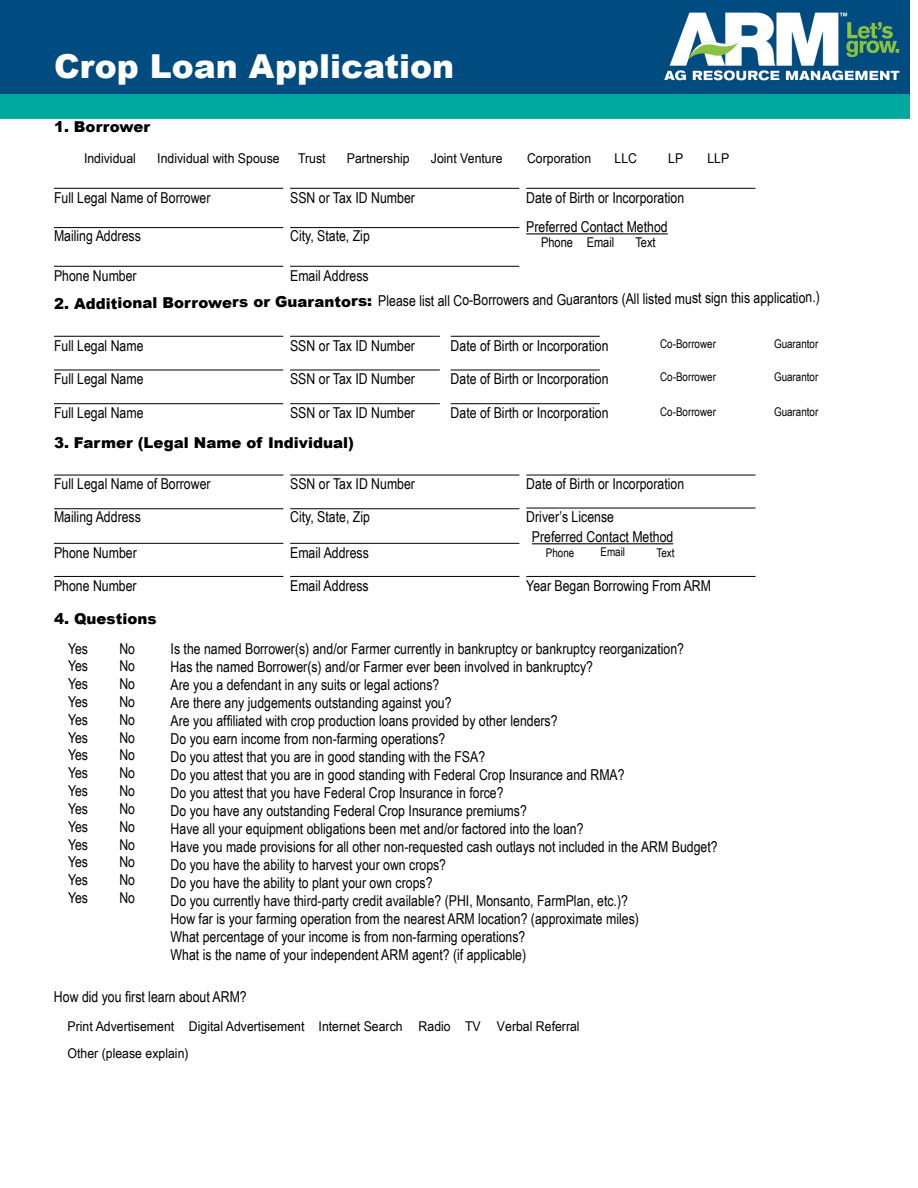
<style>
.page{position:relative;width:918px;height:1188px;background:#fff}
.page>*{position:absolute;margin:0;border:0;box-sizing:border-box;transform-origin:0 0}
.t1{font:900 33px "Arial";color:#fff}
.t2{font:15px/18px "Arial Narrow";color:#000}
.t3{font:900 15px "Arial";color:#000}
.t4{font:13.5px/27.2px "Arial Narrow";color:#000;scale:1.11 1}
.t5{font:13.5px "Arial Narrow";color:#000}
.t6{font:12px "Arial Narrow";color:#000}
.s1{font-family:"Arial";font-weight:900}
</style>
<div class="page">
<img style="left:0;top:1px;width:909px;height:576px">
<hr style="left:54px;top:188px;width:229px;height:1px;background:#000">
<hr style="left:290px;top:188px;width:229px;height:1px;background:#000">
<hr style="left:526px;top:188px;width:230px;height:1px;background:#000">
<hr style="left:54px;top:227px;width:229px;height:1px;background:#000">
<hr style="left:290px;top:227px;width:229px;height:1px;background:#000">
<hr style="left:54px;top:266px;width:229px;height:1px;background:#000">
<hr style="left:290px;top:266px;width:229px;height:1px;background:#000">
<hr style="left:526px;top:233px;width:142px;height:1px;background:#000">
<hr style="left:54px;top:336px;width:229px;height:1px;background:#000">
<hr style="left:54px;top:370px;width:229px;height:1px;background:#000">
<hr style="left:54px;top:403px;width:229px;height:1px;background:#000">
<hr style="left:290px;top:336px;width:150px;height:1px;background:#000">
<hr style="left:290px;top:370px;width:150px;height:1px;background:#000">
<hr style="left:290px;top:403px;width:150px;height:1px;background:#000">
<hr style="left:451px;top:336px;width:149px;height:1px;background:#000">
<hr style="left:451px;top:370px;width:149px;height:1px;background:#000">
<hr style="left:451px;top:403px;width:149px;height:1px;background:#000">
<hr style="left:54px;top:475px;width:229px;height:1px;background:#000">
<hr style="left:290px;top:475px;width:229px;height:1px;background:#000">
<hr style="left:526px;top:475px;width:230px;height:1px;background:#000">
<hr style="left:54px;top:508px;width:229px;height:1px;background:#000">
<hr style="left:290px;top:508px;width:229px;height:1px;background:#000">
<hr style="left:54px;top:543px;width:229px;height:1px;background:#000">
<hr style="left:290px;top:543px;width:229px;height:1px;background:#000">
<hr style="left:532px;top:543px;width:141px;height:1px;background:#000">
<hr style="left:54px;top:576px;width:229px;height:1px;background:#000">
<hr style="left:290px;top:576px;width:229px;height:1px;background:#000">
<hr style="left:526px;top:576px;width:230px;height:1px;background:#000">
<hr style="left:526px;top:508px;width:230px;height:1px;background:#000">
<h1 class="t1" style="left:54px;top:42px;width:402px">Crop Loan Application</h1>
<p class="t3" style="left:54px;top:116px;width:98px">1. Borrower</p>
<p class="t4" style="left:84px;top:144px;width:48px">Individual</p>
<p class="t4" style="left:157px;top:144px;width:112px">Individual with Spouse</p>
<p class="t4" style="left:298px;top:144px;width:26px">Trust</p>
<p class="t4" style="left:347px;top:144px;width:58px">Partnership</p>
<p class="t4" style="left:431px;top:144px;width:66px">Joint Venture</p>
<p class="t4" style="left:527px;top:144px;width:59px">Corporation</p>
<p class="t4" style="left:615px;top:144px;width:22px">LLC</p>
<p class="t4" style="left:707px;top:144px;width:21px">LLP</p>
<p class="t4" style="left:668px;top:144px;width:15px">LP</p>
<p class="t2" style="left:54px;top:188px;width:158px">Full Legal Name of Borrower</p>
<p class="t2" style="left:526px;top:188px;width:159px">Date of Birth or Incorporation</p>
<p class="t2" style="left:290px;top:188px;width:126px">SSN or Tax ID Number</p>
<p class="t2" style="left:54px;top:226px;width:88px">Mailing Address</p>
<p class="t2" style="left:290px;top:226px;width:81px">City, State, Zip</p>
<p class="t2" style="left:54px;top:266px;width:84px">Phone Number</p>
<p class="t2" style="left:290px;top:266px;width:80px">Email Address</p>
<p class="t2" style="left:526px;top:217px;width:143px">Preferred Contact Method</p>
<p class="t5" style="left:541px;top:233px;width:75px">Phone Email</p>
<p class="t5" style="left:635px;top:233px;width:22px">Text</p>
<p class="t2" style="left:54px;top:299px;width:767px;rotate:-1deg"><sup>2.</sup> <sup>Additional</sup> <sup>Borrowers</sup> <sup>or</sup> <sup>Guaranto</sup><span class="s1">rs:</span> Please list all Co-Borrowers and Guarantors (All listed must sign this application.)</p>
<p class="t2" style="left:54px;top:336px;width:91px">Full Legal Name</p>
<p class="t6" style="left:660px;top:335px;width:57px">Co-Borrower</p>
<p class="t6" style="left:660px;top:368px;width:57px">Co-Borrower</p>
<p class="t6" style="left:660px;top:403px;width:57px">Co-Borrower</p>
<p class="t6" style="left:774px;top:335px;width:46px">Guarantor</p>
<p class="t6" style="left:774px;top:368px;width:46px">Guarantor</p>
<p class="t6" style="left:774px;top:403px;width:46px">Guarantor</p>
<p class="t2" style="left:290px;top:336px;width:126px">SSN or Tax ID Number</p>
<p class="t2" style="left:451px;top:336px;width:159px">Date of Birth or Incorporation</p>
<p class="t2" style="left:290px;top:369px;width:126px">SSN or Tax ID Number</p>
<p class="t2" style="left:451px;top:369px;width:159px">Date of Birth or Incorporation</p>
<p class="t2" style="left:54px;top:369px;width:91px">Full Legal Name</p>
<p class="t2" style="left:290px;top:403px;width:126px">SSN or Tax ID Number</p>
<p class="t2" style="left:451px;top:403px;width:159px">Date of Birth or Incorporation</p>
<p class="t2" style="left:54px;top:403px;width:91px">Full Legal Name</p>
<p class="t3" style="left:54px;top:432px;width:301px">3. Farmer (Legal Name of Individual)</p>
<p class="t2" style="left:290px;top:475px;width:126px">SSN or Tax ID Number</p>
<p class="t2" style="left:54px;top:475px;width:158px">Full Legal Name of Borrower</p>
<p class="t2" style="left:526px;top:475px;width:159px">Date of Birth or Incorporation</p>
<p class="t2" style="left:54px;top:508px;width:88px">Mailing Address</p>
<p class="t2" style="left:290px;top:508px;width:81px">City, State, Zip</p>
<p class="t2" style="left:54px;top:543px;width:84px">Phone Number</p>
<p class="t2" style="left:290px;top:543px;width:80px">Email Address</p>
<p class="t2" style="left:526px;top:508px;width:89px">Driver’s License</p>
<p class="t2" style="left:532px;top:527px;width:143px">Preferred Contact Method</p>
<p class="t6" style="left:546px;top:544px;width:30px">Phone</p>
<p class="t6" style="left:601px;top:543px;width:26px">Email</p>
<p class="t6" style="left:656px;top:544px;width:20px">Text</p>
<p class="t2" style="left:54px;top:576px;width:84px">Phone Number</p>
<p class="t2" style="left:290px;top:576px;width:80px">Email Address</p>
<p class="t2" style="left:526px;top:576px;width:186px">Year Began Borrowing From ARM</p>
<p class="t3" style="left:54px;top:608px;width:104px">4. Questions</p>
<p class="t2" style="left:68px;top:639px;width:22px">Yes</p>
<p class="t2" style="left:119px;top:639px;width:17px">No</p>
<p class="t2" style="left:68px;top:656px;width:22px">Yes</p>
<p class="t2" style="left:119px;top:656px;width:17px">No</p>
<p class="t2" style="left:68px;top:674px;width:22px">Yes</p>
<p class="t2" style="left:119px;top:674px;width:17px">No</p>
<p class="t2" style="left:68px;top:692px;width:22px">Yes</p>
<p class="t2" style="left:119px;top:692px;width:17px">No</p>
<p class="t2" style="left:68px;top:710px;width:22px">Yes</p>
<p class="t2" style="left:119px;top:710px;width:17px">No</p>
<p class="t2" style="left:68px;top:728px;width:22px">Yes</p>
<p class="t2" style="left:119px;top:728px;width:17px">No</p>
<p class="t2" style="left:68px;top:746px;width:22px">Yes</p>
<p class="t2" style="left:119px;top:746px;width:17px">No</p>
<p class="t2" style="left:68px;top:763px;width:22px">Yes</p>
<p class="t2" style="left:119px;top:763px;width:17px">No</p>
<p class="t2" style="left:68px;top:781px;width:22px">Yes</p>
<p class="t2" style="left:119px;top:781px;width:17px">No</p>
<p class="t2" style="left:68px;top:799px;width:22px">Yes</p>
<p class="t2" style="left:119px;top:799px;width:17px">No</p>
<p class="t2" style="left:68px;top:817px;width:22px">Yes</p>
<p class="t2" style="left:119px;top:817px;width:17px">No</p>
<p class="t2" style="left:68px;top:835px;width:22px">Yes</p>
<p class="t2" style="left:119px;top:835px;width:17px">No</p>
<p class="t2" style="left:68px;top:852px;width:22px">Yes</p>
<p class="t2" style="left:119px;top:852px;width:17px">No</p>
<p class="t2" style="left:68px;top:870px;width:22px">Yes</p>
<p class="t2" style="left:119px;top:870px;width:17px">No</p>
<p class="t2" style="left:68px;top:888px;width:22px">Yes</p>
<p class="t2" style="left:119px;top:888px;width:17px">No</p>
<p class="t2" style="left:171px;top:639px;width:549px">Is the named Borrower(s) and/or Farmer currently in bankruptcy or bankruptcy reorganization?<br>Has the named Borrower(s) and/or Farmer ever been involved in bankruptcy?<br>Are you a defendant in any suits or legal actions?<br>Are there any judgements outstanding against you?<br>Are you affiliated with crop production loans provided by other lenders?<br>Do you earn income from non-farming operations?<br>Do you attest that you are in good standing with the FSA?<br>Do you attest that you are in good standing with Federal Crop Insurance and RMA?<br>Do you attest that you have Federal Crop Insurance in force?<br>Do you have any outstanding Federal Crop Insurance premiums?<br>Have all your equipment obligations been met and/or factored into the loan?<br>Have you made provisions for all other non-requested cash outlays not included in the ARM Budget?<br>Do you have the ability to harvest your own crops?<br>Do you have the ability to plant your own crops?<br>Do you currently have third-party credit available? (PHI, Monsanto, FarmPlan, etc.)?<br>How far is your farming operation from the nearest ARM location? (approximate miles)<br>What percentage of your income is from non-farming operations?<br>What is the name of your independent ARM agent? (if applicable)</p>
<p class="t2" style="left:54px;top:987px;width:194px">How did you first learn about ARM?</p>
<p class="t4" style="left:68px;top:1012px;width:463px">Print Advertisement Digital Advertisement Internet Search Radio TV Verbal Referral<br>Other (please explain)</p>
</div>
